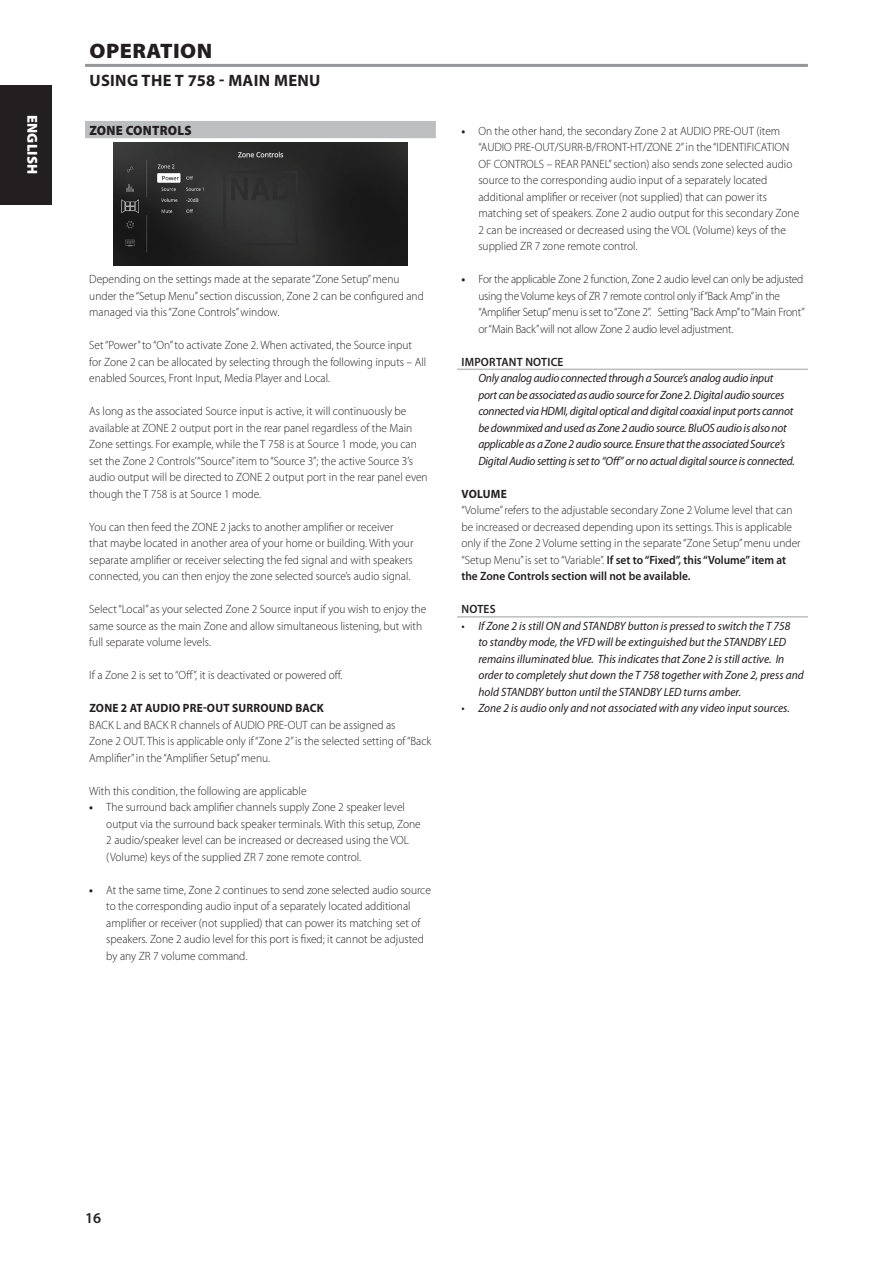
<style>
.page{position:relative;width:893px;height:1263px;background:#fff}
.page>*{position:absolute;margin:0;border:0;box-sizing:border-box;transform-origin:0 0}
.Body_copy_-_header{font:900 21px "Myriad Pro";letter-spacing:.02em;color:#231f20;scale:1.05 1}
.Body_copy_-_header-2{font:700 16.5px "Myriad Pro";letter-spacing:.02em;color:#231f20}
.t1{font:600 15px "Myriad Pro";color:#231f20}
.t2{font:900 14.4px "Myriad Pro";letter-spacing:.02em;color:#fff}
.Body_copy_-_sub-sect{font:900 13.5px "Myriad Pro";letter-spacing:.02em;color:#231f20;scale:.95 1}
.Body_copy_-_normal{font:300 12px/16.5px "Myriad Pro";color:#231f20;scale:.95 1}
.Body_copy_-_indent_1{font:300 12px/16.5px "Myriad Pro";color:#231f20;scale:.95 1}
.Body_copy_-_note{font:italic 12px/16.5px "Myriad Pro";letter-spacing:-.02em;color:#231f20;scale:.95 1}
.Body_copy_-_note-2{font:italic 12px/16.5px "Myriad Pro";color:#231f20;scale:.95 1}
.Body_copy_-_indent_1-2{font:300 12px/16.5px "Myriad Pro";letter-spacing:-.02em;color:#231f20;scale:.95 1}
.Body_copy_-_sub-sect-2{font:700 12px "Myriad Pro";letter-spacing:.02em;color:#231f20;scale:.95 1}
.Body_copy_-_note_hea{font:600 12px "Myriad Pro";letter-spacing:.02em;color:#231f20;scale:.95 1}
.s1{font-weight:700}
.s2{font-weight:600}
</style>
<div class="page">
<div style="left:85px;top:121px;width:351px;height:17px;background:#bcbec0"></div>
<hr style="left:457px;top:369px;width:351px;height:1px;background:#bcbec0">
<hr style="left:457px;top:616px;width:351px;height:2px;background:#bcbec0">
<hr style="left:85px;top:64px;width:723px;height:3px;background:#949698">
<img style="left:114px;top:142px;width:293px;height:123px">
<div style="left:0;top:85px;width:51px;height:119px;background:#231f20"></div>
<p class="t2" style="left:42px;top:115px;width:62px;rotate:90deg">ENGLISH</p>
<p class="Body_copy_-_header" style="left:90px;top:37px;width:118px">OPERATION</p>
<p class="Body_copy_-_header-2" style="left:89px;top:70px;width:233px">USING THE T 758 - MAIN MENU</p>
<p class="Body_copy_-_sub-sect" style="left:89px;top:121px;width:109px">ZONE CONTROLS</p>
<p class="Body_copy_-_normal" style="left:89px;top:271px;width:354px">Depending on the settings made at the separate “Zone Setup” menu under the “Setup Menu” section discussion, Zone 2 can be configured and managed via this “Zone Controls” window.</p>
<p class="Body_copy_-_normal" style="left:89px;top:337px;width:356px">Set “Power” to “On” to activate Zone 2. When activated, the Source input for Zone 2 can be allocated by selecting through the following inputs – All enabled Sources, Front Input, Media Player and Local.</p>
<p class="Body_copy_-_normal" style="left:89px;top:403px;width:358px">As long as the associated Source input is active, it will continuously be available at ZONE 2 output port in the rear panel regardless of the Main Zone settings. For example, while the T 758 is at Source 1 mode, you can set the Zone 2 Controls’“Source” item to “Source 3”; the active Source 3’s audio output will be directed to ZONE 2 output port in the rear panel even though the T 758 is at Source 1 mode.</p>
<p class="Body_copy_-_normal" style="left:89px;top:518px;width:343px">You can then feed the ZONE 2 jacks to another amplifier or receiver that maybe located in another area of your home or building. With your separate amplifier or receiver selecting the fed signal and with speakers connected, you can then enjoy the zone selected source’s audio signal.</p>
<p class="Body_copy_-_normal" style="left:89px;top:601px;width:356px">Select “Local” as your selected Zone 2 Source input if you wish to enjoy the same source as the main Zone and allow simultaneous listening, but with full separate volume levels.</p>
<p class="Body_copy_-_normal" style="left:89px;top:667px;width:268px">If a Zone 2 is set to “Off”, it is deactivated or powered off.</p>
<p class="Body_copy_-_sub-sect-2" style="left:89px;top:700px;width:248px">ZONE 2 AT AUDIO PRE-OUT SURROUND BACK</p>
<p class="Body_copy_-_normal" style="left:89px;top:716px;width:361px">BACK L and BACK R channels of AUDIO PRE-OUT can be assigned as<br>Zone 2 OUT. This is applicable only if “Zone 2” is the selected setting of “Back<br>Amplifier” in the “Amplifier Setup” menu.</p>
<p class="Body_copy_-_normal" style="left:89px;top:782px;width:230px">With this condition, the following are applicable</p>
<p class="Body_copy_-_indent_1" style="left:106px;top:799px;width:332px;text-indent:-17px"><span class="s1">•</span> The surround back amplifier channels supply Zone 2 speaker level output via the surround back speaker terminals. With this setup, Zone 2 audio/speaker level can be increased or decreased using the VOL (Volume) keys of the supplied ZR 7 zone remote control.</p>
<p class="Body_copy_-_indent_1" style="left:106px;top:881px;width:343px;text-indent:-17px"><span class="s1">•</span> At the same time, Zone 2 continues to send zone selected audio source to the corresponding audio input of a separately located additional amplifier or receiver (not supplied) that can power its matching set of speakers. Zone 2 audio level for this port is fixed; it cannot be adjusted by any ZR 7 volume command.</p>
<p class="Body_copy_-_indent_1" style="left:478px;top:122px;width:339px;text-indent:-17px"><span class="s1">•</span> On the other hand, the secondary Zone 2 at AUDIO PRE-OUT (item “AUDIO PRE-OUT/SURR-B/FRONT-HT/ZONE 2” in the “IDENTIFICATION OF CONTROLS – REAR PANEL” section) also sends zone selected audio source to the corresponding audio input of a separately located additional amplifier or receiver (not supplied) that can power its matching set of speakers. Zone 2 audio output for this secondary Zone 2 can be increased or decreased using the VOL (Volume) keys of the supplied ZR 7 zone remote control.</p>
<p class="Body_copy_-_indent_1-2" style="left:478px;top:271px;width:345px;text-indent:-17px"><span class="s1">•</span> For the applicable Zone 2 function, Zone 2 audio level can only be adjusted using the Volume keys of ZR 7 remote control only if “Back Amp” in the “Amplifier Setup” menu is set to “Zone 2”. Setting “Back Amp” to “Main Front” or “Main Back” will not allow Zone 2 audio level adjustment.</p>
<p class="Body_copy_-_note_hea" style="left:461px;top:354px;width:109px">IMPORTANT NOTICE</p>
<p class="Body_copy_-_note" style="left:478px;top:370px;width:335px">Only analog audio connected through a Source’s analog audio input port can be associated as audio source for Zone 2. Digital audio sources connected via HDMI, digital optical and digital coaxial input ports cannot be downmixed and used as Zone 2 audio source. BluOS audio is also not applicable as a Zone 2 audio source. Ensure that the associated Source’s Digital Audio setting is set to “Off” or no actual digital source is connected.</p>
<p class="Body_copy_-_sub-sect-2" style="left:461px;top:486px;width:49px">VOLUME</p>
<p class="Body_copy_-_normal" style="left:461px;top:502px;width:359px">“Volume” refers to the adjustable secondary Zone 2 Volume level that can be increased or decreased depending upon its settings. This is applicable only if the Zone 2 Volume setting in the separate “Zone Setup” menu under “Setup Menu” is set to “Variable”. <span class="s2">If set to “Fixed”, this “Volume” item at the Zone Controls section will not be available.</span></p>
<p class="Body_copy_-_note_hea" style="left:461px;top:601px;width:37px">NOTES</p>
<p class="Body_copy_-_note-2" style="left:478px;top:617px;width:344px;text-indent:-17px">• If Zone 2 is still ON and STANDBY button is pressed to switch the T 758<br>to standby mode, the VFD will be extinguished but the STANDBY LED remains illuminated blue. This indicates that Zone 2 is still active. In order to completely shut down the T 758 together with Zone 2, press and hold STANDBY button until the STANDBY LED turns amber.</p>
<p class="Body_copy_-_note-2" style="left:461px;top:700px;width:347px">• Zone 2 is audio only and not associated with any video input sources.</p>
<p class="t1" style="left:85px;top:1208px;width:18px">16</p>
</div>
